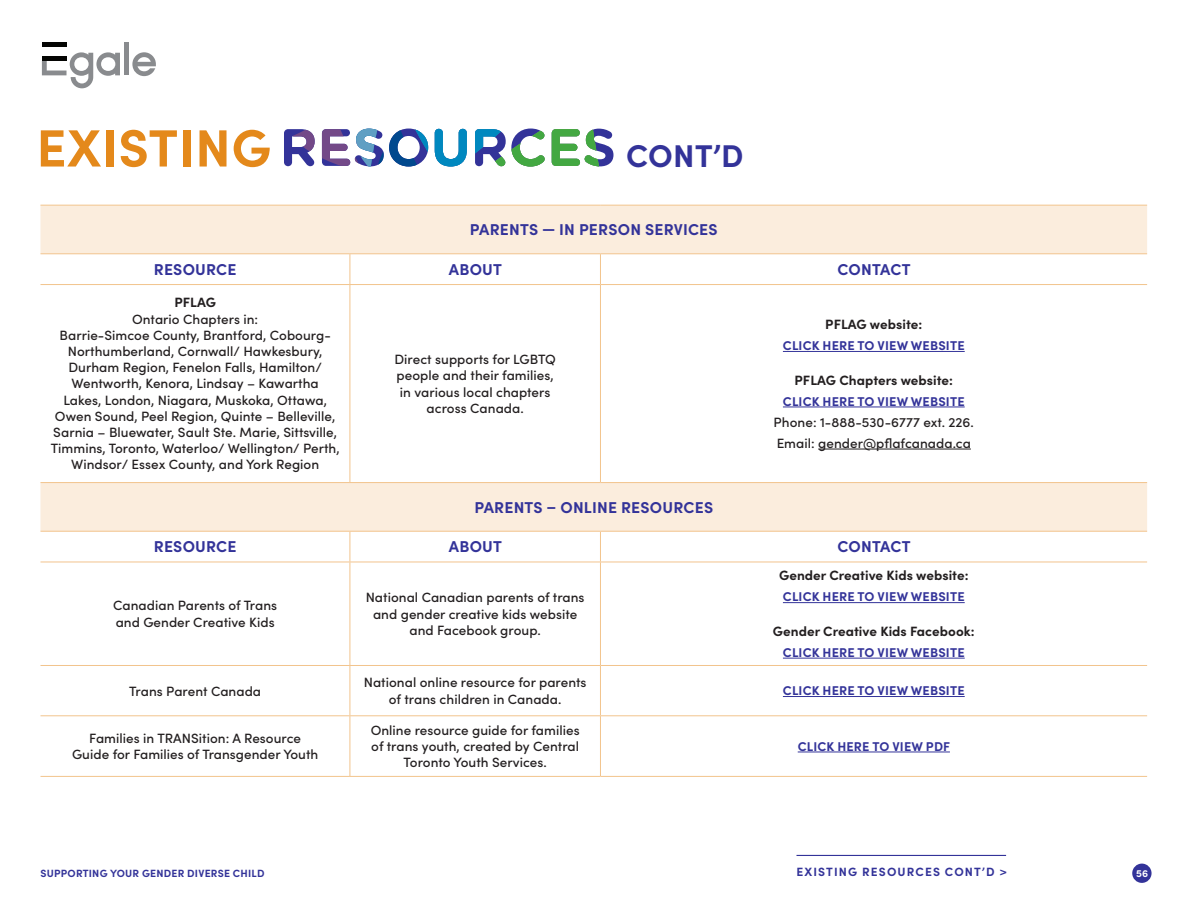
<style>
.page{position:relative;width:1188px;height:918px;background:#fff}
.page>*{position:absolute;margin:0;border:0;box-sizing:border-box;transform-origin:0 0}
.t1{font:700 52.5px "Sofia Pro";letter-spacing:.01em;color:#e4891b}
.t2{font:700 31.5px "Sofia Pro";color:#339}
.t3{font:700 15.75px "Sofia Pro";letter-spacing:.015em;color:#339}
.t4{font:500 13.5px/16.2px "Sofia Pro";letter-spacing:.005em;color:#231f20;text-align:center}
.t5{font:700 13.5px "Sofia Pro";letter-spacing:.005em;color:#231f20}
.t6{font:700 12.75px "Sofia Pro";letter-spacing:.015em;color:#339}
.Headline__Gotham_Rou{font:700 12px "Sofia Pro";letter-spacing:.095em;color:#339}
.t7{font:700 10.5px "Sofia Pro";letter-spacing:.02em;color:#339}
.t8{font:700 10.2px "Sofia Pro";color:#fff}
.s1{font-weight:700}
</style>
<div class="page">
<svg style="left:40px;top:206px;width:1107px;height:325px"></svg>
<hr style="left:40px;top:205px;width:310px;height:1px;background:#f2c48d">
<hr style="left:350px;top:205px;width:250px;height:1px;background:#f2c48d">
<hr style="left:600px;top:205px;width:547px;height:1px;background:#f2c48d">
<hr style="left:40px;top:482px;width:310px;height:1px;background:#f2c48d">
<hr style="left:350px;top:482px;width:250px;height:1px;background:#f2c48d">
<hr style="left:600px;top:482px;width:547px;height:1px;background:#f2c48d">
<hr style="left:350px;top:285px;width:1px;height:197px;background:#f2c48d">
<hr style="left:350px;top:532px;width:1px;height:30px;background:#f2c48d">
<hr style="left:350px;top:562px;width:1px;height:103px;background:#f2c48d">
<hr style="left:350px;top:666px;width:1px;height:49px;background:#f2c48d">
<hr style="left:350px;top:716px;width:1px;height:60px;background:#f2c48d">
<hr style="left:600px;top:285px;width:1px;height:197px;background:#f2c48d">
<hr style="left:600px;top:532px;width:1px;height:30px;background:#f2c48d">
<hr style="left:600px;top:562px;width:1px;height:103px;background:#f2c48d">
<hr style="left:600px;top:666px;width:1px;height:49px;background:#f2c48d">
<hr style="left:600px;top:716px;width:1px;height:60px;background:#f2c48d">
<hr style="left:40px;top:284px;width:310px;height:1px;background:#f2c48d">
<hr style="left:40px;top:562px;width:310px;height:1px;background:#f2c48d">
<hr style="left:40px;top:665px;width:310px;height:1px;background:#f2c48d">
<hr style="left:40px;top:715px;width:310px;height:1px;background:#f2c48d">
<hr style="left:40px;top:776px;width:310px;height:1px;background:#f2c48d">
<hr style="left:350px;top:284px;width:250px;height:1px;background:#f2c48d">
<hr style="left:350px;top:562px;width:250px;height:1px;background:#f2c48d">
<hr style="left:350px;top:665px;width:250px;height:1px;background:#f2c48d">
<hr style="left:350px;top:715px;width:250px;height:1px;background:#f2c48d">
<hr style="left:350px;top:776px;width:250px;height:1px;background:#f2c48d">
<hr style="left:600px;top:284px;width:547px;height:1px;background:#f2c48d">
<hr style="left:600px;top:562px;width:547px;height:1px;background:#f2c48d">
<hr style="left:600px;top:665px;width:547px;height:1px;background:#f2c48d">
<hr style="left:600px;top:715px;width:547px;height:1px;background:#f2c48d">
<hr style="left:600px;top:776px;width:547px;height:1px;background:#f2c48d">
<hr style="left:350px;top:253px;width:250px;height:1px;background:#f2c48d">
<hr style="left:350px;top:531px;width:250px;height:1px;background:#f2c48d">
<hr style="left:600px;top:253px;width:547px;height:1px;background:#f2c48d">
<hr style="left:600px;top:254px;width:1px;height:30px;background:#f2c48d">
<hr style="left:600px;top:531px;width:547px;height:1px;background:#f2c48d">
<hr style="left:40px;top:253px;width:310px;height:1px;background:#f2c48d">
<hr style="left:350px;top:254px;width:1px;height:30px;background:#f2c48d">
<hr style="left:40px;top:531px;width:310px;height:1px;background:#f2c48d">
<hr style="left:783px;top:351px;width:182px;height:1px;background:#339">
<hr style="left:783px;top:407px;width:182px;height:1px;background:#339">
<hr style="left:818px;top:449px;width:153px;height:1px;background:#231f20">
<hr style="left:783px;top:602px;width:182px;height:1px;background:#339">
<hr style="left:783px;top:658px;width:182px;height:1px;background:#339">
<hr style="left:783px;top:696px;width:182px;height:1px;background:#339">
<hr style="left:798px;top:752px;width:152px;height:1px;background:#339">
<hr style="left:796px;top:855px;width:210px;height:1px;background:#339">
<svg style="left:284px;top:129px;width:329px;height:38px"></svg>
<div style="left:1132px;top:864px;width:20px;height:19px;background:#339;border-radius:50%"></div>
<div style="left:124px;top:43px;width:5px;height:32px;background:#898b8e"></div>
<svg style="left:132px;top:52px;width:24px;height:24px"></svg>
<hr style="left:42px;top:43px;width:25px;height:4px;background:#040503">
<svg style="left:42px;top:52px;width:78px;height:36px"></svg>
<p class="t1" style="left:36px;top:108px;width:236px">EXISTING</p>
<p class="t2" style="left:626px;top:131px;width:119px">CONT’D</p>
<p class="t3" style="left:470px;top:217px;width:249px">PARENTS — IN PERSON SERVICES</p>
<p class="t3" style="left:154px;top:257px;width:84px">RESOURCE</p>
<p class="t3" style="left:449px;top:257px;width:55px">ABOUT</p>
<p class="t3" style="left:838px;top:257px;width:75px">CONTACT</p>
<p class="t4" style="left:51px;top:294px;width:290px"><span class="s1">PFLAG<br></span>Ontario Chapters in:<br>Barrie-Simcoe County, Brantford, Cobourg-Northumberland, Cornwall/ Hawkesbury, Durham Region, Fenelon Falls, Hamilton/ Wentworth, Kenora, Lindsay – Kawartha<br>Lakes, London, Niagara, Muskoka, Ottawa, Owen Sound, Peel Region, Quinte – Belleville, Sarnia – Bluewater, Sault Ste. Marie, Sittsville, Timmins, Toronto, Waterloo/ Wellington/ Perth, Windsor/ Essex County, and York Region</p>
<p class="t5" style="left:825px;top:314px;width:99px">PFLAG website:</p>
<p class="t6" style="left:783px;top:336px;width:183px">CLICK HERE TO VIEW WEBSITE</p>
<p class="t5" style="left:795px;top:370px;width:160px">PFLAG Chapters website:</p>
<p class="t6" style="left:783px;top:391px;width:183px">CLICK HERE TO VIEW WEBSITE</p>
<p class="t4" style="left:774px;top:411px;width:202px;line-height:21px;text-align:left">Phone: 1-888-530-6777 ext. 226.<br>Email: gender@pflafcanada.ca</p>
<p class="t4" style="left:394px;top:350px;width:163px">Direct supports for LGBTQ people and their families, in various local chapters across Canada.</p>
<p class="t3" style="left:474px;top:495px;width:240px">PARENTS – ONLINE RESOURCES</p>
<p class="t3" style="left:154px;top:535px;width:84px">RESOURCE</p>
<p class="t3" style="left:449px;top:535px;width:55px">ABOUT</p>
<p class="t3" style="left:838px;top:535px;width:75px">CONTACT</p>
<p class="t4" style="left:113px;top:597px;width:166px;text-align:left">Canadian Parents of Trans and Gender Creative Kids</p>
<p class="t4" style="left:366px;top:589px;width:220px">National Canadian parents of trans and gender creative kids website and Facebook group.</p>
<p class="t5" style="left:779px;top:565px;width:191px">Gender Creative Kids website:</p>
<p class="t6" style="left:783px;top:587px;width:183px">CLICK HERE TO VIEW WEBSITE</p>
<p class="t5" style="left:773px;top:621px;width:203px">Gender Creative Kids Facebook:</p>
<p class="t6" style="left:783px;top:643px;width:183px">CLICK HERE TO VIEW WEBSITE</p>
<p class="t4" style="left:129px;top:682px;width:133px">Trans Parent Canada</p>
<p class="t4" style="left:364px;top:674px;width:224px">National online resource for parents of trans children in Canada.</p>
<p class="t6" style="left:783px;top:681px;width:183px">CLICK HERE TO VIEW WEBSITE</p>
<p class="t4" style="left:72px;top:729px;width:248px">Families in TRANSition: A Resource<br>Guide for Families of Transgender Youth</p>
<p class="t4" style="left:371px;top:721px;width:211px">Online resource guide for families of trans youth, created by Central<br>Toronto Youth Services.</p>
<p class="t6" style="left:798px;top:736px;width:154px">CLICK HERE TO VIEW PDF</p>
<p class="Headline__Gotham_Rou" style="left:797px;top:863px;width:212px">EXISTING RESOURCES CONT’D &gt;</p>
<p class="t7" style="left:41px;top:865px;width:225px">SUPPORTING YOUR GENDER DIVERSE CHILD</p>
<p class="t8" style="left:1136px;top:866px;width:14px">56</p>
</div>
